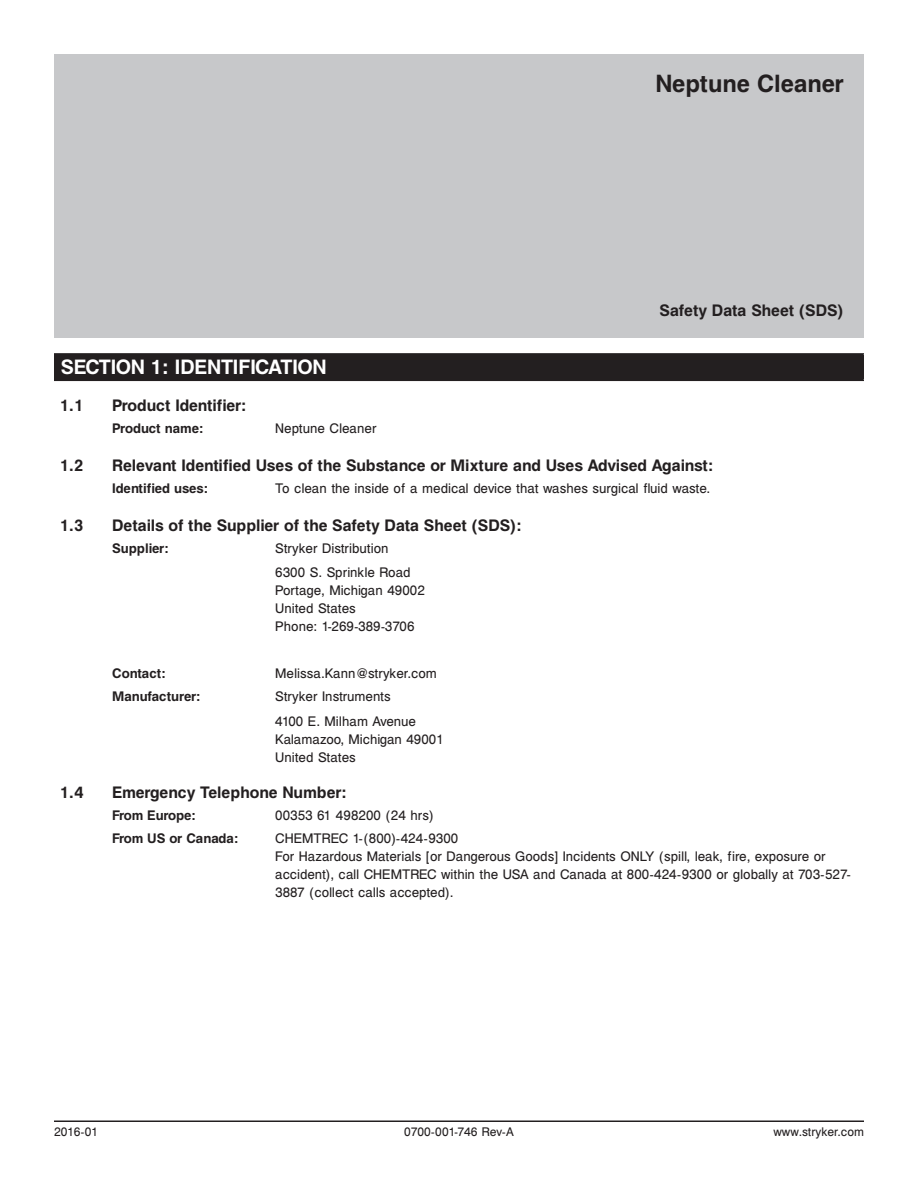
<style>
.page{position:relative;width:918px;height:1188px;background:#fff}
.page>*{position:absolute;margin:0;border:0;box-sizing:border-box;transform-origin:0 0}
.t1{font:700 27px "Helen Pro";color:#231f20}
.t2{font:700 22.5px "Helen Pro";letter-spacing:-.015em;color:#fff}
.t3{font:700 18px "Helen Pro";color:#231f20}
.t4{font:15px/18px "Helen Pro";color:#231f20}
.t5{font:700 15px "Helen Pro";color:#231f20}
.t6{font:13.5px "Helen Pro";color:#231f20}
</style>
<div class="page">
<hr style="left:54px;top:1120px;width:108px;height:2px;background:#231f20">
<hr style="left:162px;top:1120px;width:594px;height:2px;background:#231f20">
<hr style="left:756px;top:1120px;width:108px;height:2px;background:#231f20">
<div style="left:54px;top:54px;width:810px;height:284px;background:#c7c8ca"></div>
<div style="left:55px;top:354px;width:808px;height:26px;background:#231f20"></div>
<hr style="left:54px;top:353px;width:810px;height:2px;background:#231f20">
<hr style="left:54px;top:355px;width:2px;height:25px;background:#231f20">
<hr style="left:862px;top:355px;width:2px;height:25px;background:#231f20">
<hr style="left:54px;top:380px;width:810px;height:1px;background:#231f20">
<h1 class="t1" style="left:655px;top:69px;width:190px">Neptune Cleaner</h1>
<p class="t3" style="left:660px;top:301px;width:186px">Safety Data Sheet (SDS)</p>
<h2 class="t2" style="left:61px;top:355px;width:267px">SECTION 1: IDENTIFICATION</h2>
<p class="t3" style="left:60px;top:396px;width:25px">1.1</p>
<p class="t3" style="left:112px;top:396px;width:136px">Product Identifier:</p>
<p class="t5" style="left:112px;top:420px;width:93px">Product name:</p>
<p class="t4" style="left:275px;top:419px;width:103px">Neptune Cleaner</p>
<p class="t3" style="left:60px;top:456px;width:25px">1.2</p>
<p class="t3" style="left:112px;top:456px;width:603px">Relevant Identified Uses of the Substance or Mixture and Uses Advised Against:</p>
<p class="t5" style="left:112px;top:480px;width:98px">Identified uses:</p>
<p class="t4" style="left:275px;top:479px;width:437px">To clean the inside of a medical device that washes surgical fluid waste.</p>
<p class="t3" style="left:60px;top:516px;width:25px">1.3</p>
<p class="t3" style="left:112px;top:516px;width:411px">Details of the Supplier of the Safety Data Sheet (SDS):</p>
<p class="t5" style="left:112px;top:540px;width:58px">Supplier:</p>
<p class="t4" style="left:275px;top:535px;width:137px;line-height:24.8px">Stryker Distribution<br>6300 S. Sprinkle Road</p>
<p class="t4" style="left:275px;top:581px;width:151px">Portage, Michigan 49002<br>United States<br>Phone: 1-269-389-3706</p>
<p class="t5" style="left:112px;top:665px;width:55px">Contact:</p>
<p class="t4" style="left:275px;top:664px;width:163px">Melissa.Kann@stryker.com</p>
<p class="t5" style="left:112px;top:689px;width:90px">Manufacturer:</p>
<p class="t4" style="left:275px;top:684px;width:142px;line-height:24.8px">Stryker Instruments<br>4100 E. Milham Avenue</p>
<p class="t4" style="left:275px;top:730px;width:170px">Kalamazoo, Michigan 49001<br>United States</p>
<p class="t3" style="left:60px;top:783px;width:25px">1.4</p>
<p class="t3" style="left:112px;top:783px;width:237px">Emergency Telephone Number:</p>
<p class="t5" style="left:112px;top:807px;width:86px">From Europe:</p>
<p class="t4" style="left:275px;top:806px;width:160px">00353 61 498200 (24 hrs)</p>
<p class="t5" style="left:112px;top:831px;width:128px">From US or Canada:</p>
<p class="t4" style="left:275px;top:829px;width:578px">CHEMTREC 1-(800)-424-9300<br>For Hazardous Materials [or Dangerous Goods] Incidents ONLY (spill, leak, fire, exposure or accident), call CHEMTREC within the USA and Canada at 800-424-9300 or globally at 703-527- 3887 (collect calls accepted).</p>
<p class="t6" style="left:54px;top:1124px;width:46px">2016-01</p>
<p class="t6" style="left:404px;top:1124px;width:111px">0700-001-746 Rev-A</p>
<p class="t6" style="left:773px;top:1124px;width:92px">www.stryker.com</p>
</div>
